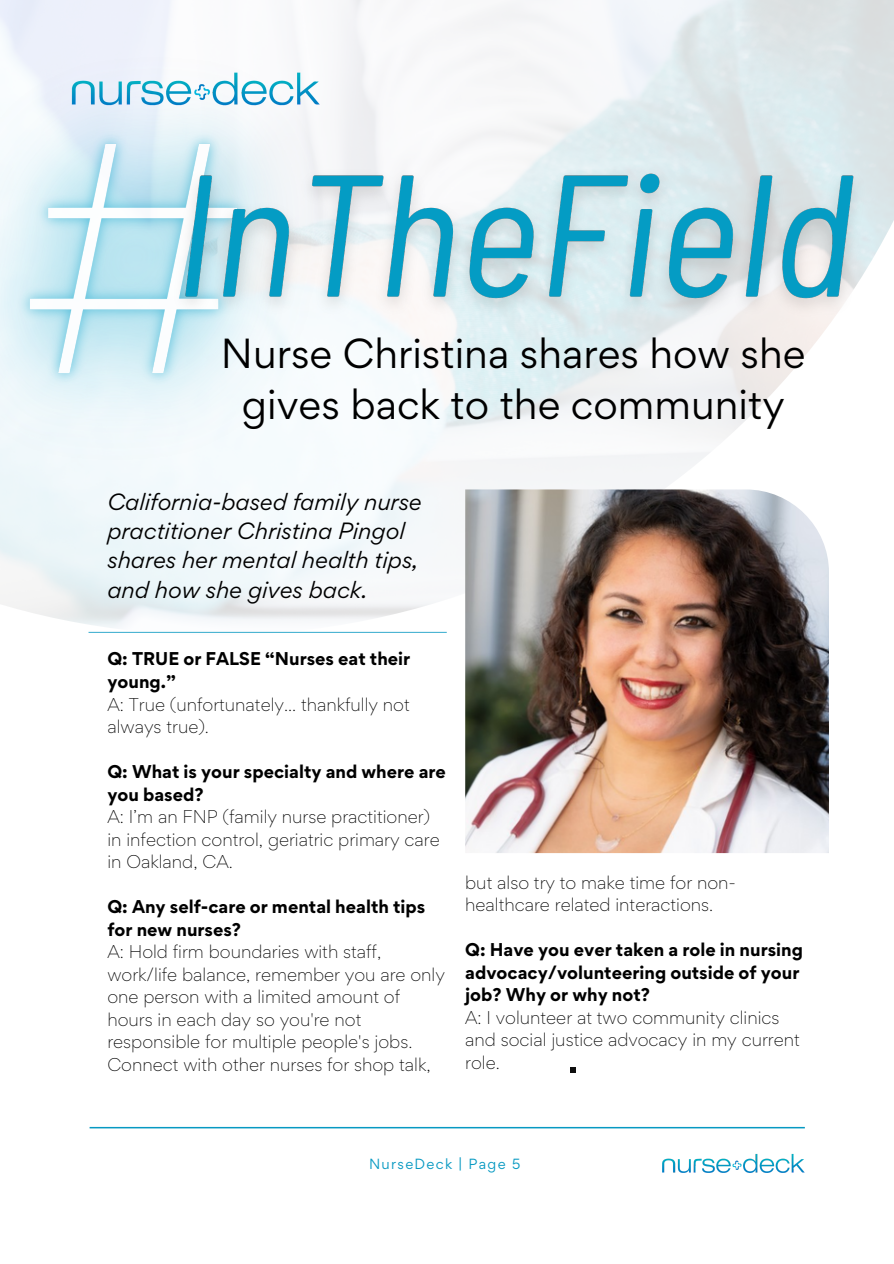
<style>
.page{position:relative;width:894px;height:1264px;background:#fff}
.page>*{position:absolute;margin:0;border:0;box-sizing:border-box;transform-origin:0 0}
.t1{font:37.5px "Gordita";color:#000}
.t2{font:italic 21px/29.2px "Gordita";color:#000}
.t3{font:300 16.5px/22.5px "Gordita";color:#000}
.t4{font:700 16.5px/22.5px "Gordita";color:#000}
.t5{font:13.2px "Gordita";letter-spacing:.1em;color:#0799c2}
</style>
<div class="page">
<svg style="left:90px;top:1126px;width:714px;height:2px"></svg>
<img style="left:662px;top:1153px;width:142px;height:20px">
<img style="left:70px;top:72px;width:251px;height:35px">
<svg style="left:88px;top:632px;width:358px;height:1px"></svg>
<img style="left:465px;top:489px;width:363px;height:364px">
<img style="left:153px;top:108px;width:721px;height:251px">
<svg style="left:570px;top:1067px;width:5px;height:5px"></svg>
<p class="t1" style="left:221px;top:328px;width:586px">Nurse Christina shares how she</p>
<p class="t1" style="left:242px;top:379px;width:544px">gives back to the community</p>
<p class="t2" style="left:107px;top:487px;width:316px">California-based family nurse practitioner Christina Pingol shares her mental health tips, and how she gives back.</p>
<p class="t4" style="left:107px;top:647px;width:304px">Q: TRUE or FALSE “Nurses eat their young.”</p>
<p class="t3" style="left:107px;top:692px;width:304px">A: True (unfortunately... thankfully not always true).</p>
<p class="t4" style="left:107px;top:760px;width:340px">Q: What is your specialty and where are you based?</p>
<p class="t3" style="left:107px;top:805px;width:334px">A: I’m an FNP (family nurse practitioner) in infection control, geriatric primary care in Oakland, CA.</p>
<p class="t4" style="left:107px;top:895px;width:319px">Q: Any self-care or mental health tips for new nurses?</p>
<p class="t3" style="left:107px;top:940px;width:339px">A: Hold firm boundaries with staff, work/life balance, remember you are only one person with a limited amount of hours in each day so you're not responsible for multiple people's jobs.<br>Connect with other nurses for shop talk,</p>
<p class="t3" style="left:465px;top:870px;width:272px">but also try to make time for non&shy;healthcare related interactions.</p>
<p class="t4" style="left:465px;top:938px;width:339px">Q: Have you ever taken a role in nursing advocacy/volunteering outside of your job? Why or why not?</p>
<p class="t3" style="left:465px;top:1005px;width:336px">A: I volunteer at two community clinics and social justice advocacy in my current role.</p>
<p class="t5" style="left:369px;top:1154px;width:153px">NurseDeck | Page 5</p>
</div>
